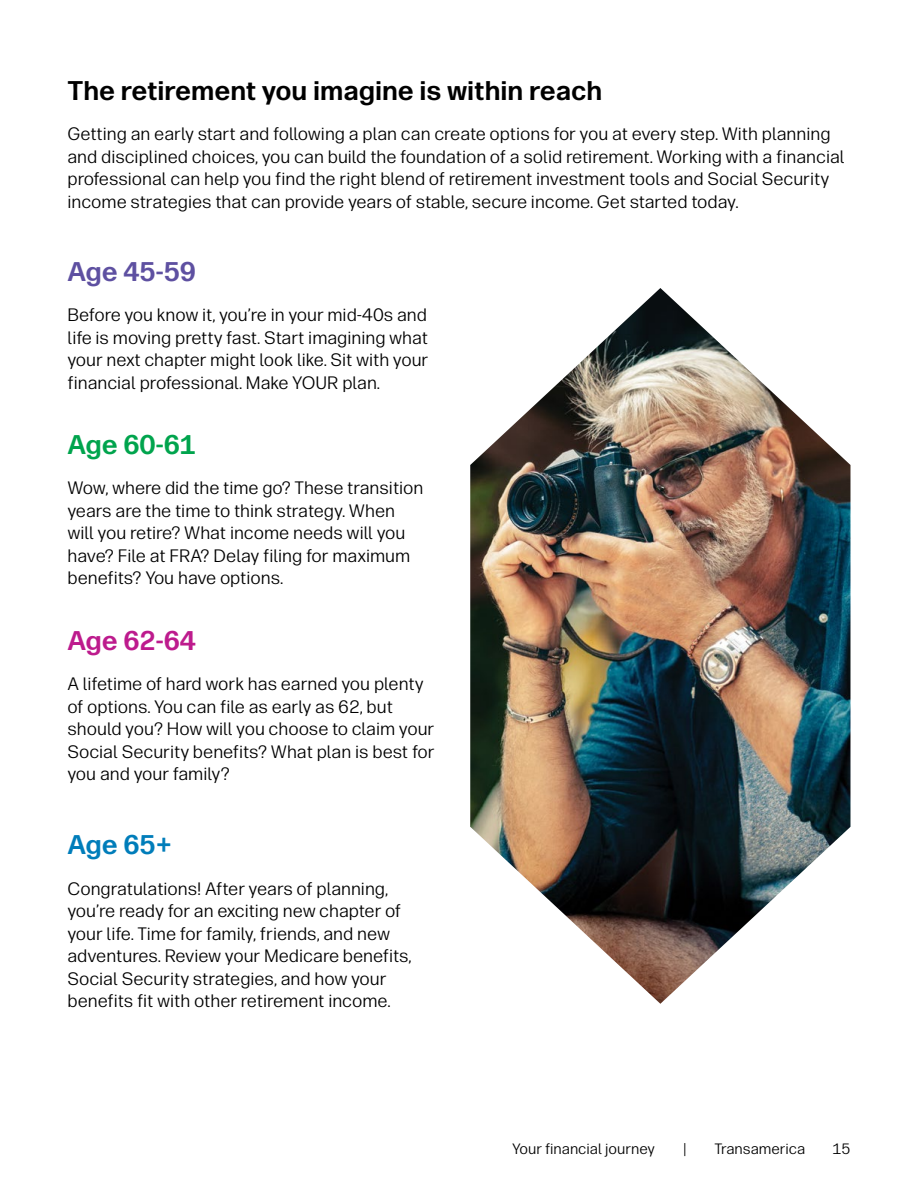
<style>
.page{position:relative;width:918px;height:1188px;background:#fff}
.page>*{position:absolute;margin:0;border:0;box-sizing:border-box;transform-origin:0 0}
.TA_Subhead_2_18pt{font:700 27px "Forever Forma Body Text";color:#000}
.TA_Subhead_2_18pt-2{font:700 27px "Forever Forma Body Text";color:#5e50a1}
.TA_Subhead_2_18pt-3{font:700 27px "Forever Forma Body Text";color:#00a44d}
.TA_Subhead_2_18pt-4{font:700 27px "Forever Forma Body Text";color:#bd1b8d}
.TA_Subhead_2_18pt-5{font:700 27px "Forever Forma Body Text";color:#007dba}
.TA_Body_copy_12pt{font:18px/22.5px "Forever Forma Body Text";color:#000}
.t1{font:15px "Forever Forma Body Text";color:#000}
</style>
<div class="page">
<img style="left:470px;top:288px;width:380px;height:716px">
<h4 class="TA_Subhead_2_18pt" style="left:68px;top:70px;width:536px">The retirement you imagine is within reach</h4>
<p class="TA_Body_copy_12pt" style="left:68px;top:122px;width:779px">Getting an early start and following a plan can create options for you at every step. With planning and disciplined choices, you can build the foundation of a solid retirement. Working with a financial professional can help you find the right blend of retirement investment tools and Social Security income strategies that can provide years of stable, secure income. Get started today.</p>
<h4 class="TA_Subhead_2_18pt-2" style="left:68px;top:251px;width:130px">Age 45-59</h4>
<p class="TA_Body_copy_12pt" style="left:68px;top:302px;width:362px;text-align:justify">Before you know it, you’re in your mid-40s and life is moving pretty fast. Start imagining what your next chapter might look like. Sit with your financial professional. Make YOUR plan.</p>
<h4 class="TA_Subhead_2_18pt-3" style="left:68px;top:424px;width:130px">Age 60-61</h4>
<p class="TA_Body_copy_12pt" style="left:68px;top:476px;width:357px">Wow, where did the time go? These transition years are the time to think strategy. When will you retire? What income needs will you have? File at FRA? Delay filing for maximum benefits? You have options.</p>
<h4 class="TA_Subhead_2_18pt-4" style="left:68px;top:620px;width:130px">Age 62-64</h4>
<p class="TA_Body_copy_12pt" style="left:68px;top:671px;width:369px">A lifetime of hard work has earned you plenty of options. You can file as early as 62, but should you? How will you choose to claim your Social Security benefits? What plan is best for you and your family?</p>
<h4 class="TA_Subhead_2_18pt-5" style="left:68px;top:824px;width:106px">Age 65+</h4>
<p class="TA_Body_copy_12pt" style="left:68px;top:876px;width:346px">Congratulations! After years of planning, you’re ready for an exciting new chapter of your life. Time for family, friends, and new adventures. Review your Medicare benefits, Social Security strategies, and how your benefits fit with other retirement income.</p>
<p class="t1" style="left:512px;top:1139px;width:144px">Your financial journey</p>
<p class="t1" style="left:684px;top:1139px;width:4px">|</p>
<p class="t1" style="left:715px;top:1139px;width:92px">Transamerica</p>
<p class="t1" style="left:833px;top:1139px;width:19px">15</p>
</div>
